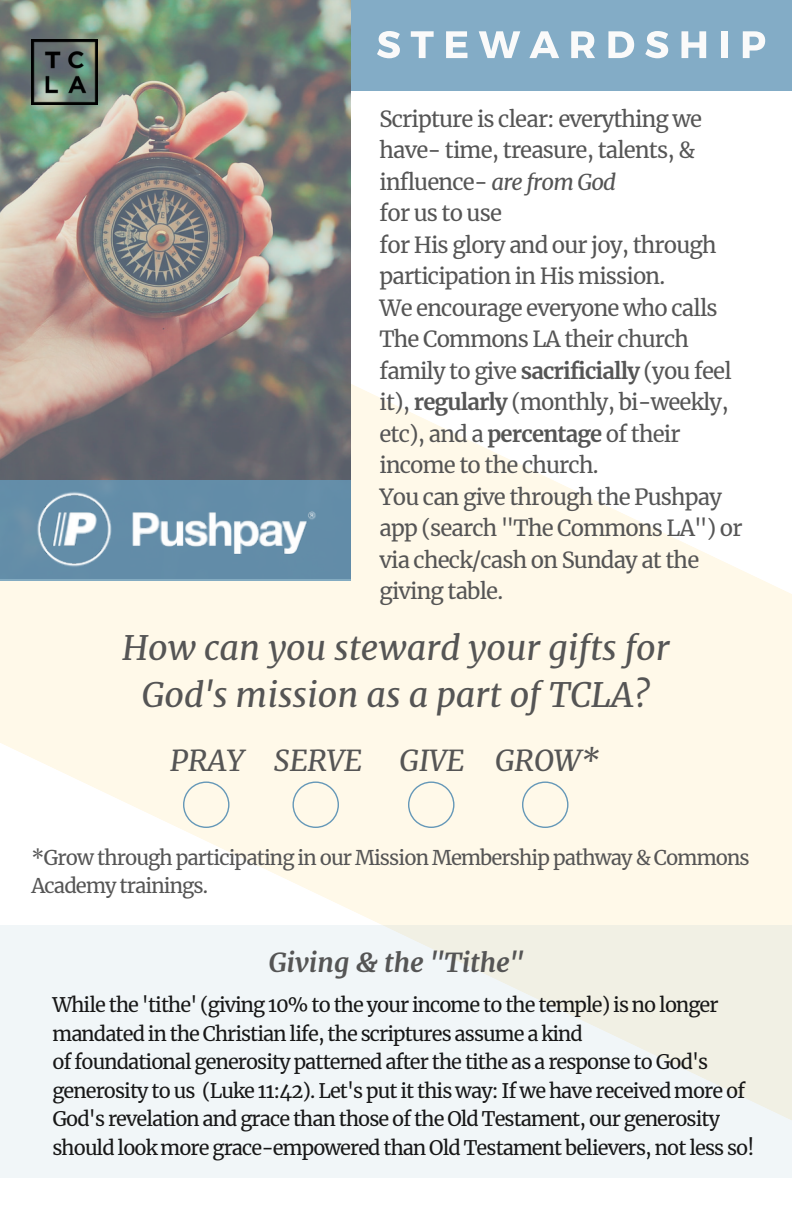
<style>
.page{position:relative;width:792px;height:1224px;background:#fff}
.page>*{position:absolute;margin:0;border:0;box-sizing:border-box;transform-origin:0 0}
.t1{font:italic 34px/46.4px "Merriweather";color:#555;text-align:center}
.t2{font:italic 29.2px "Merriweather";color:#555}
.t3{font:italic 700 26.4px "Merriweather";color:#555}
.t4{font:22px/31.6px "Merriweather";letter-spacing:-.035em;color:#555}
.t5{font:20.2px/28.4px "Merriweather";letter-spacing:-.045em;color:#555}
.t6{font:19.8px/28.4px "Merriweather";letter-spacing:-.045em;color:#171717}
.s1{font-style:italic}
.s2{font-weight:700}
</style>
<div class="page">
<svg style="left:0;top:384px;width:792px;height:542px;fill:#fff9e9"></svg>
<img style="left:0;top:0;width:351px;height:480px">
<div style="left:351px;top:0;width:441px;height:92px;background:#83acc6"></div>
<div style="left:0;top:926px;width:792px;height:252px;background:linear-gradient(to right,#f1f7fc,#f1f2ec)"></div>
<img style="left:32px;top:39px;width:66px;height:66px">
<svg style="left:183px;top:782px;width:47px;height:46px;background:#f0f0e4"></svg>
<svg style="left:292px;top:782px;width:47px;height:46px;background:#f1f0e4"></svg>
<svg style="left:408px;top:782px;width:46px;height:46px;background:#f0f0e4"></svg>
<svg style="left:522px;top:782px;width:46px;height:46px;background:#f0f0e4"></svg>
<img style="left:3px;top:465px;width:351px;height:131px">
<svg style="left:377px;top:31px;width:23px;height:27px"></svg>
<svg style="left:411px;top:31px;width:23px;height:27px"></svg>
<svg style="left:446px;top:31px;width:21px;height:27px"></svg>
<svg style="left:479px;top:31px;width:41px;height:27px"></svg>
<svg style="left:529px;top:31px;width:30px;height:27px"></svg>
<svg style="left:571px;top:31px;width:24px;height:27px"></svg>
<svg style="left:608px;top:31px;width:26px;height:27px"></svg>
<svg style="left:645px;top:31px;width:23px;height:27px"></svg>
<svg style="left:681px;top:31px;width:25px;height:27px"></svg>
<div style="left:721px;top:31px;width:7px;height:27px;background:#fafafa"></div>
<svg style="left:743px;top:31px;width:22px;height:27px"></svg>
<p class="t4" style="left:380px;top:103px;width:365px">Scripture is clear: everything we have- time, treasure, talents, &amp; influence- <span class="s1">are from God<br></span>for us to use<br>for His glory and our joy, through participation in His mission.<br>We encourage everyone who calls<br>The Commons LA their church family to give <span class="s2">sacrificially</span> (you feel it), <span class="s2">regularly</span> (monthly, bi-weekly, etc), and a <span class="s2">percentage</span> of their income to the church.<br>You can give through the Pushpay app (search "The Commons LA") or via check/cash on Sunday at the giving table.</p>
<h1 class="t1" style="left:122px;top:625px;width:549px">How can you steward your gifts for<br>God's mission as a part of TCLA?</h1>
<h2 class="t2" style="left:170px;top:742px;width:75px">PRAY</h2>
<h2 class="t2" style="left:274px;top:742px;width:90px">SERVE</h2>
<h2 class="t2" style="left:400px;top:742px;width:202px">GIVE GROW*</h2>
<p class="t5" style="left:32px;top:844px;width:720px">*Grow through participating in our Mission Membership pathway &amp; Commons<br>Academy trainings.</p>
<p class="t3" style="left:269px;top:946px;width:257px">Giving &amp; the "Tithe"</p>
<p class="t6" style="left:52px;top:991px;width:704px">While the 'tithe' (giving 10% to the your income to the temple) is no longer mandated in the Christian life, the scriptures assume a kind<br>of foundational generosity patterned after the tithe as a response to God's generosity to us (Luke 11:42). Let's put it this way: If we have received more of God's revelation and grace than those of the Old Testament, our generosity should look more grace-empowered than Old Testament believers, not less so!</p>
</div>
